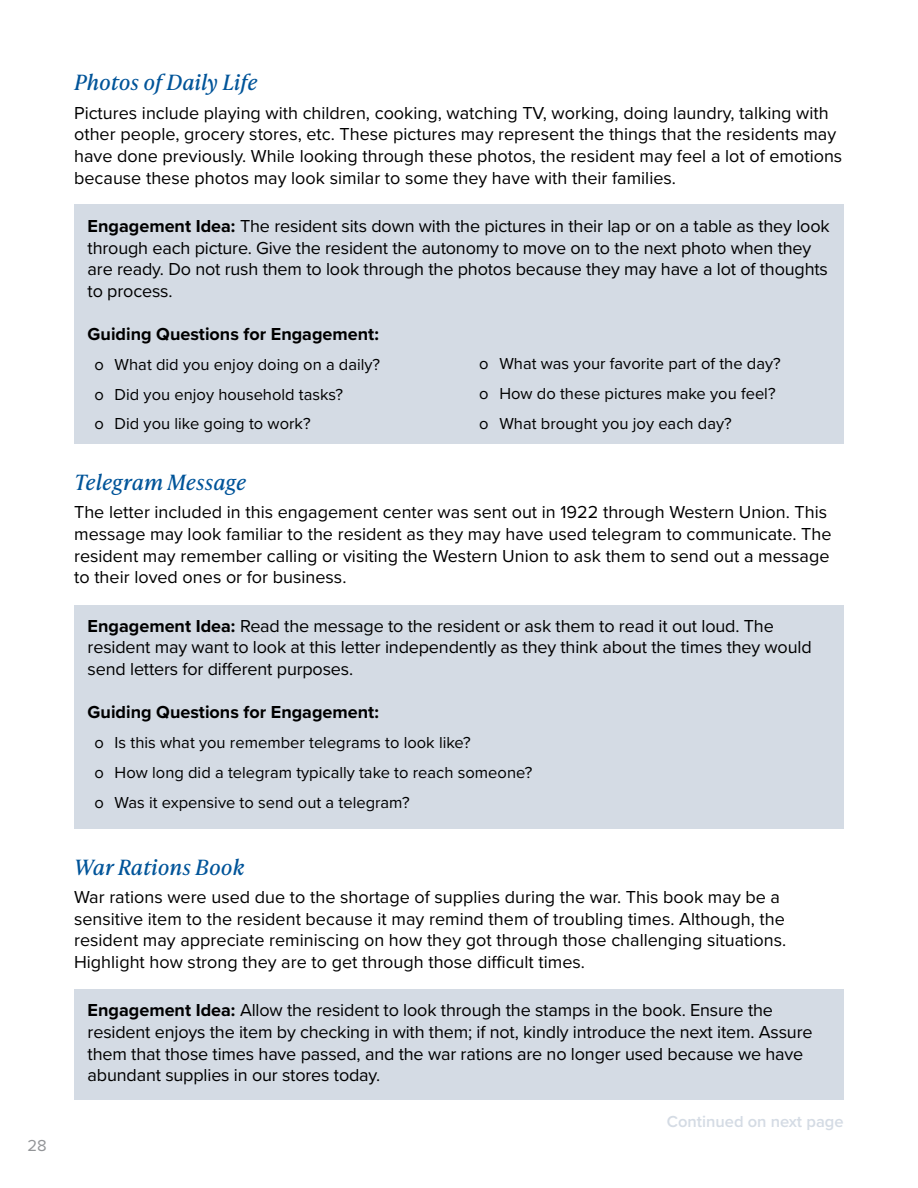
<style>
.page{position:relative;width:918px;height:1188px;background:#fff}
.page>*{position:absolute;margin:0;border:0;box-sizing:border-box;transform-origin:0 0}
.t1{font:italic 21px "Ivy Presto Text";color:#005499}
.t2{font:18px/21.6px "Proxima Nova";color:#000}
.t3{font:700 18px "Proxima Nova";color:#000}
.t4{font:16.5px/30px "Proxima Nova";color:#000}
.t5{font:600 16.5px "Proxima Nova";color:#d4dbe4}
.t6{font:16.5px "Proxima Nova";color:#939598}
.s1{font-weight:700}
</style>
<div class="page">
<div style="left:74px;top:205px;width:770px;height:239px;background:#d4dbe4"></div>
<div style="left:74px;top:605px;width:770px;height:223px;background:#d4dbe4"></div>
<div style="left:74px;top:989px;width:770px;height:110px;background:#d4dbe4"></div>
<p class="t6" style="left:27px;top:1134px;width:21px">28</p>
<p class="t1" style="left:74px;top:67px;width:185px">Photos of Daily Life</p>
<p class="t2" style="left:74px;top:101px;width:770px">Pictures include playing with children, cooking, watching TV, working, doing laundry, talking with other people, grocery stores, etc. These pictures may represent the things that the residents may have done previously. While looking through these photos, the resident may feel a lot of emotions because these photos may look similar to some they have with their families.</p>
<p class="t2" style="left:88px;top:215px;width:744px"><span class="s1">Engagement Idea:</span> The resident sits down with the pictures in their lap or on a table as they look through each picture. Give the resident the autonomy to move on to the next photo when they are ready. Do not rush them to look through the photos because they may have a lot of thoughts to process.</p>
<p class="t3" style="left:88px;top:321px;width:293px">Guiding Questions for Engagement:</p>
<p class="t4" style="left:94px;top:349px;width:287px">о What did you enjoy doing on a daily? о Did you enjoy household tasks?</p>
<p class="t4" style="left:94px;top:407px;width:218px">о Did you like going to work?</p>
<p class="t4" style="left:479px;top:347px;width:303px">о What was your favorite part of the day? о How do these pictures make you feel? о What brought you joy each day?</p>
<p class="t1" style="left:74px;top:467px;width:174px">Telegram Message</p>
<p class="t2" style="left:74px;top:501px;width:759px">The letter included in this engagement center was sent out in 1922 through Western Union. This message may look familiar to the resident as they may have used telegram to communicate. The resident may remember calling or visiting the Western Union to ask them to send out a message to their loved ones or for business.</p>
<p class="t2" style="left:88px;top:614px;width:726px"><span class="s1">Engagement Idea:</span> Read the message to the resident or ask them to read it out loud. The resident may want to look at this letter independently as they think about the times they would send letters for different purposes.</p>
<p class="t3" style="left:88px;top:699px;width:293px">Guiding Questions for Engagement:</p>
<p class="t4" style="left:94px;top:727px;width:440px">о Is this what you remember telegrams to look like?<br>о How long did a telegram typically take to reach someone? о Was it expensive to send out a telegram?</p>
<p class="t1" style="left:74px;top:851px;width:172px">War Rations Book</p>
<p class="t2" style="left:74px;top:885px;width:714px">War rations were used due to the shortage of supplies during the war. This book may be a sensitive item to the resident because it may remind them of troubling times. Although, the resident may appreciate reminiscing on how they got through those challenging situations.<br>Highlight how strong they are to get through those difficult times.</p>
<p class="t2" style="left:88px;top:999px;width:726px"><span class="s1">Engagement Idea:</span> Allow the resident to look through the stamps in the book. Ensure the resident enjoys the item by checking in with them; if not, kindly introduce the next item. Assure them that those times have passed, and the war rations are no longer used because we have abundant supplies in our stores today.</p>
<p class="t5" style="left:667px;top:1109px;width:178px">Continued on next page</p>
</div>
